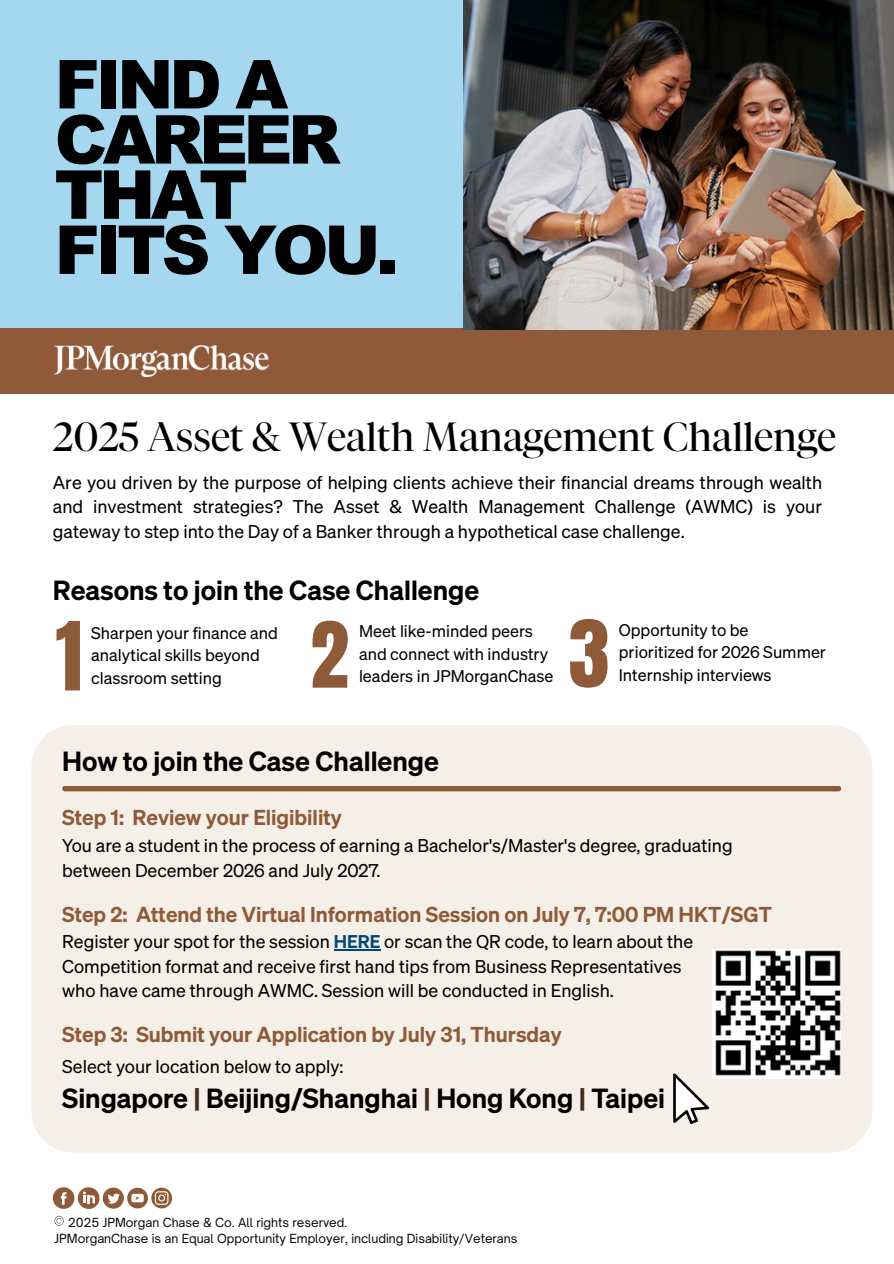
<style>
.page{position:relative;width:894px;height:1264px;background:#fff}
.page>*{position:absolute;margin:0;border:0;box-sizing:border-box;transform-origin:0 0}
.t1{font:900 67.5px "Arial";letter-spacing:-.065em;color:#000}
.t2{font:40.5px "JPMC Tiempos";color:#000}
.t3{font:600 27px "Sons";color:#000}
.t4{font:600 21px "Sons";color:#8f5a39}
.t5{font:18px/24.8px "Sons";color:#000}
.t6{font:16.5px/22.5px "Sons";color:#000}
.t7{font:12px "Open Sauce One";color:#000}
.s1{font-weight:600;color:#00477b}
.s2{color:#452d1e}
</style>
<div class="page">
<svg style="left:55px;top:1215px;width:9px;height:10px"></svg>
<svg style="left:53px;top:1187px;width:119px;height:21px"></svg>
<div style="left:31px;top:725px;width:840px;height:427px;background:#f4efe7"></div>
<div style="left:0;top:0;width:893px;height:393px;background:#a6d7f0"></div>
<div style="left:0;top:328px;width:893px;height:65px;background:#8f5a39"></div>
<img style="left:55px;top:346px;width:213px;height:30px">
<img style="left:463px;top:0;width:430px;height:330px">
<svg style="left:56px;top:621px;width:24px;height:69px"></svg>
<svg style="left:312px;top:620px;width:35px;height:67px"></svg>
<svg style="left:570px;top:619px;width:37px;height:68px"></svg>
<svg style="left:62px;top:785px;width:779px;height:6px;background:#9f7256"></svg>
<svg style="left:673px;top:1073px;width:36px;height:50px"></svg>
<hr style="left:333px;top:949px;width:47px;height:1px;background:#00477b">
<img style="left:712px;top:949px;width:128px;height:129px">
<p class="t1" style="left:55px;top:34px;width:235px">FIND A</p>
<p class="t1" style="left:55px;top:89px;width:287px">CAREER</p>
<p class="t1" style="left:55px;top:144px;width:195px">THAT</p>
<p class="t1" style="left:55px;top:200px;width:345px">FITS YOU.</p>
<p class="t2" style="left:53px;top:419px;width:784px">2025 Asset &amp; Wealth Management Challenge</p>
<p class="t5" style="left:53px;top:469px;width:770px;text-align:justify">Are you driven by the purpose of helping clients achieve their financial dreams through wealth and investment strategies? The Asset &amp; Wealth Management Challenge (AWMC) is your gateway to step into the Day of a Banker through a hypothetical case challenge.</p>
<p class="t3" style="left:53px;top:572px;width:428px">Reasons to join the Case Challenge</p>
<p class="t6" style="left:91px;top:620px;width:188px">Sharpen your finance and analytical skills beyond classroom setting</p>
<p class="t6" style="left:359px;top:619px;width:175px">Meet like-minded peers</p>
<p class="t6" style="left:359px;top:642px;width:196px">and connect with industry leaders in JPMorganChase</p>
<p class="t3" style="left:62px;top:742px;width:378px">How to join the Case Challenge</p>
<p class="t6" style="left:618px;top:618px;width:131px">Opportunity to be</p>
<p class="t6" style="left:618px;top:640px;width:209px">prioritized for 2026 Summer</p>
<p class="t6" style="left:618px;top:663px;width:154px">Internship interviews</p>
<p class="t4" style="left:62px;top:803px;width:281px">Step 1: Review your Eligibility</p>
<p class="t5" style="left:62px;top:832px;width:671px">You are a student in the process of earning a Bachelor's/Master's degree, graduating between December 2026 and July 2027.</p>
<p class="t4" style="left:62px;top:900px;width:711px">Step 2: Attend the Virtual Information Session on July 7, 7:00 PM HKT/SGT</p>
<p class="t5" style="left:62px;top:928px;width:632px">Register your spot for the session <span class="s1">HERE</span> or scan the QR code, to learn about the<br>Competition format and receive first hand tips from Business Representatives who have came through AWMC. Session will be conducted in English.</p>
<p class="t4" style="left:62px;top:1019px;width:501px">Step 3: Submit your Application by July 31, Thursday</p>
<p class="t5" style="left:62px;top:1053px;width:283px">Select your location below to apply:</p>
<p class="t3" style="left:62px;top:1079px;width:604px">Singapore <span class="s2">|</span> Beijing/Shanghai <span class="s2">|</span> Hong Kong <span class="s2">|</span> Taipei</p>
<p class="t7" style="left:68px;top:1214px;width:281px">2025 JPMorgan Chase &amp; Co. All rights reserved.</p>
<p class="t7" style="left:55px;top:1230px;width:464px">JPMorganChase is an Equal Opportunity Employer, including Disability/Veterans</p>
</div>
